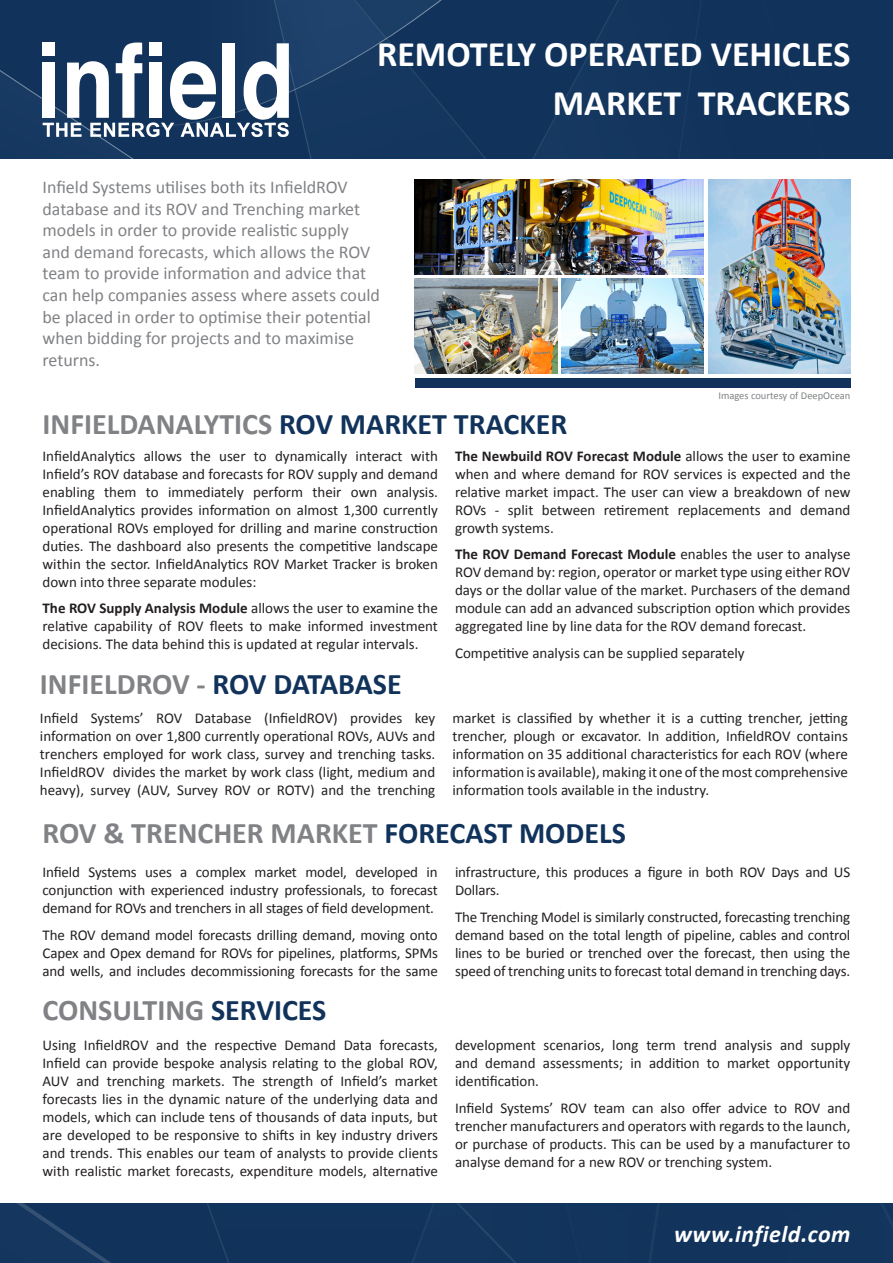
<style>
.page{position:relative;width:893px;height:1263px;background:#fff}
.page>*{position:absolute;margin:0;border:0;box-sizing:border-box;transform-origin:0 0}
.t1{font:700 36px "Calibri";color:#fff}
.t2{font:700 30px "Calibri";color:#808285}
.t3{font:italic 700 24px "Calibri";letter-spacing:.02em;color:#fff}
.Calibri_10pt{font:18px/21.6px "Calibri";color:#808285}
.Calibri_10pt-2{font:15px/18px "Calibri";color:#231f20;text-align:justify}
.t4{font:10.5px "Calibri";color:#808285}
.s1{color:#11335b}
.s2{font-weight:700}
</style>
<div class="page">
<div style="left:0;top:0;width:893px;height:158px;background:#11335b"></div>
<svg style="left:533px;top:0;width:168px;height:158px"></svg>
<svg style="left:0;top:0;width:485px;height:158px"></svg>
<div style="left:415px;top:378px;width:435px;height:9px;background:#11335b"></div>
<img style="left:561px;top:279px;width:143px;height:94px">
<img style="left:415px;top:279px;width:142px;height:94px">
<img style="left:708px;top:179px;width:142px;height:194px">
<img style="left:415px;top:179px;width:289px;height:95px">
<div style="left:0;top:1203px;width:893px;height:60px;background:#12345c"></div>
<p class="t1" style="left:377px;top:31px;width:475px">REMOTELY OPERATED VEHICLES</p>
<p class="t1" style="left:553px;top:80px;width:299px">MARKET TRACKERS</p>
<p class="Calibri_10pt" style="left:43px;top:176px;width:339px">Infield Systems utilises both its InfieldROV database and its ROV and Trenching market models in order to provide realistic supply and demand forecasts, which allows the ROV team to provide information and advice that can help companies assess where assets could be placed in order to optimise their potential when bidding for projects and to maximise returns.</p>
<p class="t4" style="left:718px;top:389px;width:134px">Images courtesy of DeepOcean</p>
<p class="t2" style="left:43px;top:405px;width:526px">INFIELDANALYTICS <span class="s1">ROV MARKET TRACKER</span></p>
<p class="Calibri_10pt-2" style="left:43px;top:447px;width:397px">InfieldAnalytics allows the user to dynamically interact with Infield’s ROV database and forecasts for ROV supply and demand enabling them to immediately perform their own analysis.<br>InfieldAnalytics provides information on almost 1,300 currently operational ROVs employed for drilling and marine construction duties. The dashboard also presents the competitive landscape within the sector. InfieldAnalytics ROV Market Tracker is broken down into three separate modules:</p>
<p class="Calibri_10pt-2" style="left:43px;top:599px;width:397px"><span class="s2">The ROV Supply Analysis Module</span> allows the user to examine the relative capability of ROV fleets to make informed investment decisions. The data behind this is updated at regular intervals.</p>
<p class="Calibri_10pt-2" style="left:455px;top:447px;width:397px"><span class="s2">The Newbuild ROV Forecast Module</span> allows the user to examine when and where demand for ROV services is expected and the relative market impact. The user can view a breakdown of new ROVs - split between retirement replacements and demand growth systems.</p>
<p class="Calibri_10pt-2" style="left:455px;top:545px;width:397px"><span class="s2">The ROV Demand Forecast Module</span> enables the user to analyse ROV demand by: region, operator or market type using either ROV days or the dollar value of the market. Purchasers of the demand module can add an advanced subscription option which provides aggregated line by line data for the ROV demand forecast.</p>
<p class="Calibri_10pt-2" style="left:455px;top:644px;width:291px">Competitive analysis can be supplied separately</p>
<p class="t2" style="left:40px;top:665px;width:363px">INFIELDROV - <span class="s1">ROV DATABASE</span></p>
<p class="Calibri_10pt-2" style="left:40px;top:709px;width:397px">Infield Systems’ ROV Database (InfieldROV) provides key information on over 1,800 currently operational ROVs, AUVs and trenchers employed for work class, survey and trenching tasks.<br>InfieldROV divides the market by work class (light, medium and heavy), survey (AUV, Survey ROV or ROTV) and the trenching</p>
<p class="Calibri_10pt-2" style="left:452px;top:709px;width:397px">market is classified by whether it is a cutting trencher, jetting trencher, plough or excavator. In addition, InfieldROV contains information on 35 additional characteristics for each ROV (where information is available), making it one of the most comprehensive information tools available in the industry.</p>
<p class="t2" style="left:43px;top:813px;width:585px">ROV &amp; TRENCHER MARKET <span class="s1">FORECAST MODELS</span></p>
<p class="Calibri_10pt-2" style="left:43px;top:863px;width:397px">Infield Systems uses a complex market model, developed in conjunction with experienced industry professionals, to forecast demand for ROVs and trenchers in all stages of field development.</p>
<p class="Calibri_10pt-2" style="left:43px;top:926px;width:397px">The ROV demand model forecasts drilling demand, moving onto Capex and Opex demand for ROVs for pipelines, platforms, SPMs and wells, and includes decommissioning forecasts for the same</p>
<p class="t2" style="left:43px;top:991px;width:285px">CONSULTING <span class="s1">SERVICES</span></p>
<p class="Calibri_10pt-2" style="left:455px;top:863px;width:397px">infrastructure, this produces a figure in both ROV Days and US<br>Dollars.</p>
<p class="Calibri_10pt-2" style="left:455px;top:908px;width:397px">The Trenching Model is similarly constructed, forecasting trenching demand based on the total length of pipeline, cables and control lines to be buried or trenched over the forecast, then using the speed of trenching units to forecast total demand in trenching days.</p>
<p class="Calibri_10pt-2" style="left:43px;top:1036px;width:397px">Using InfieldROV and the respective Demand Data forecasts, Infield can provide bespoke analysis relating to the global ROV, AUV and trenching markets. The strength of Infield’s market forecasts lies in the dynamic nature of the underlying data and models, which can include tens of thousands of data inputs, but are developed to be responsive to shifts in key industry drivers and trends. This enables our team of analysts to provide clients with realistic market forecasts, expenditure models, alternative</p>
<p class="Calibri_10pt-2" style="left:455px;top:1036px;width:397px">development scenarios, long term trend analysis and supply and demand assessments; in addition to market opportunity identification.</p>
<p class="Calibri_10pt-2" style="left:455px;top:1098px;width:397px">Infield Systems’ ROV team can also offer advice to ROV and trencher manufacturers and operators with regards to the launch, or purchase of products. This can be used by a manufacturer to analyse demand for a new ROV or trenching system.</p>
<p class="t3" style="left:674px;top:1218px;width:178px">www.infield.com</p>
</div>
